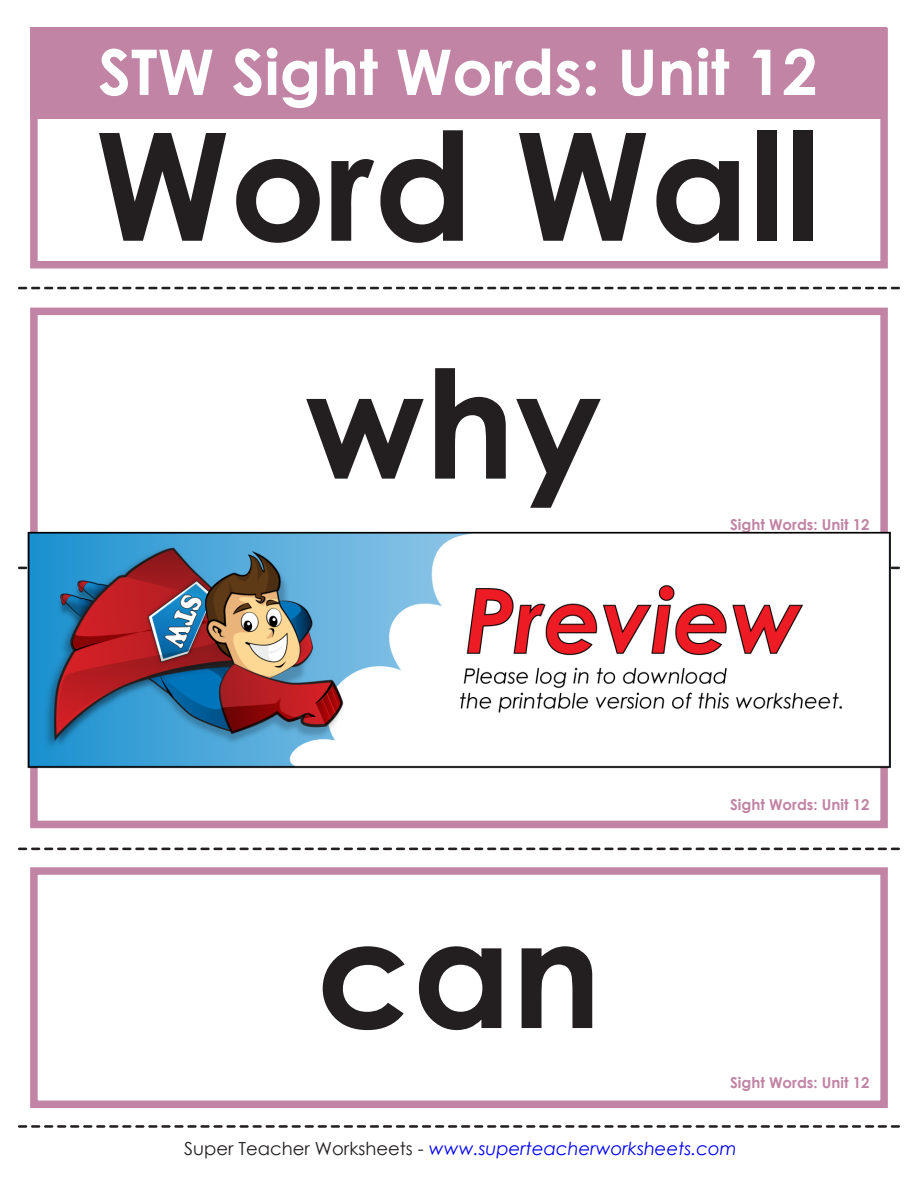
<style>
.page{position:relative;width:918px;height:1188px;background:#fff}
.page>*{position:absolute;margin:0;border:0;box-sizing:border-box;transform-origin:0 0}
.t1{font:700 150px "Century Gothic 2";color:#231f20}
.t2{font:700 150px "Century STW3";color:#231f20}
.t3{font:700 63px "Century Gothic 2";color:#fff}
.t4{font:italic 18px "Century Gothic 2";color:#00f}
.t5{font:700 15px "Century Gothic 2";color:#c184a4}
.s1{font-style:normal;color:#231f20}
</style>
<div class="page">
<div style="left:30px;top:308px;width:858px;height:240px;border:8px solid #c184a4"></div>
<div style="left:30px;top:587px;width:858px;height:241px;border:8px solid #c184a4"></div>
<div style="left:30px;top:867px;width:858px;height:241px;border:8px solid #c184a4"></div>
<div style="left:30px;top:28px;width:858px;height:240px;border:8px solid #c184a4"></div>
<svg style="left:18px;top:287px;width:882px;height:2px"></svg>
<div style="left:31px;top:27px;width:856px;height:92px;background:#c184a4"></div>
<svg style="left:18px;top:567px;width:882px;height:2px"></svg>
<svg style="left:18px;top:848px;width:882px;height:2px"></svg>
<svg style="left:18px;top:1125px;width:882px;height:3px"></svg>
<img style="left:20px;top:513px;width:870px;height:269px">
<p class="t3" style="left:98px;top:24px;width:721px">STW Sight Words: Unit 12</p>
<p class="t1" style="left:95px;top:72px;width:727px">Word Wall</p>
<p class="t2" style="left:305px;top:310px;width:299px">why</p>
<p class="t1" style="left:316px;top:860px;width:286px">can</p>
<p class="t5" style="left:730px;top:513px;width:141px">Sight Words: Unit 12</p>
<p class="t5" style="left:730px;top:793px;width:141px">Sight Words: Unit 12</p>
<p class="t5" style="left:730px;top:1071px;width:141px">Sight Words: Unit 12</p>
<p class="t4" style="left:184px;top:1136px;width:554px"><span class="s1">Super Teacher Worksheets -</span> www.superteacherworksheets.com</p>
</div>
